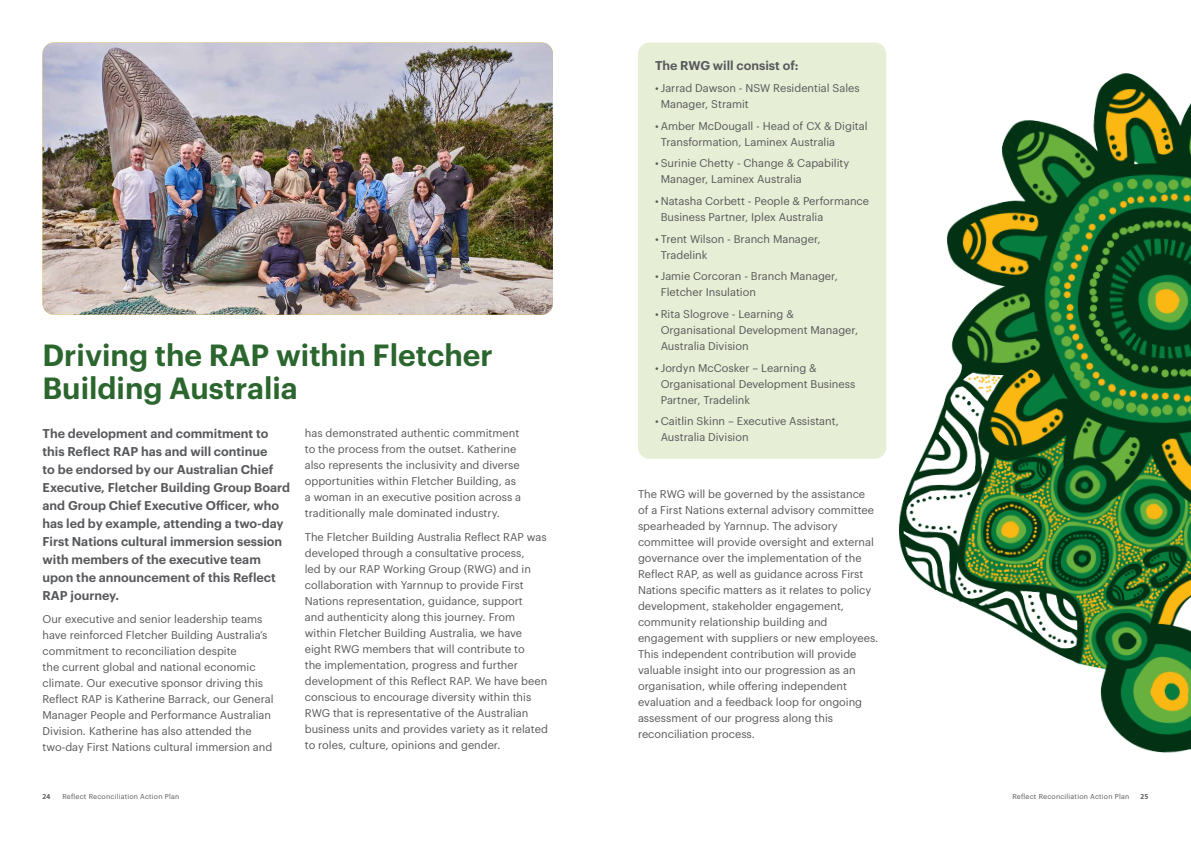
<style>
.page{position:relative;width:1191px;height:842px;background:#fff}
.page>*{position:absolute;margin:0;border:0;box-sizing:border-box;transform-origin:0 0}
.t1{font:600 30px/33px "Graphik";color:#2b662e}
.t2{font:600 12.5px/18px "Graphik";color:#58595d}
.t3{font:11px/16px "Graphik";color:#575757}
.t4{font:7px "Graphik";letter-spacing:.03em;color:#58595d}
.t5{font:7px "Graphik";letter-spacing:.03em;color:#575757}
.t6{font:700 7px "Frutiger LT Pro";color:#58595d}
.t7{font:700 7px "Frutiger LT Pro";color:#575757}
</style>
<div class="page">
<img style="left:880px;top:44px;width:311px;height:709px">
<div style="left:638px;top:43px;width:248px;height:416px;background:#e7eed6;border-radius:11px"></div>
<img style="left:43px;top:43px;width:510px;height:272px">
<h1 class="t1" style="left:43px;top:336px;width:452px">Driving the RAP within Fletcher<br>Building Australia</h1>
<p class="t2" style="left:43px;top:423px;width:249px">The development and commitment to this Reflect RAP has and will continue<br>to be endorsed by our Australian Chief Executive, Fletcher Building Group Board and Group Chief Executive Officer, who has led by example, attending a two-day First Nations cultural immersion session with members of the executive team upon the announcement of this Reflect RAP journey.</p>
<p class="t3" style="left:43px;top:610px;width:233px">Our executive and senior leadership teams have reinforced Fletcher Building Australia’s commitment to reconciliation despite<br>the current global and national economic climate. Our executive sponsor driving this Reflect RAP is Katherine Barrack, our General Manager People and Performance Australian Division. Katherine has also attended the two-day First Nations cultural immersion and</p>
<p class="t3" style="left:305px;top:424px;width:218px">has demonstrated authentic commitment to the process from the outset. Katherine also represents the inclusivity and diverse opportunities within Fletcher Building, as a woman in an executive position across a traditionally male dominated industry.</p>
<p class="t3" style="left:305px;top:528px;width:245px">The Fletcher Building Australia Reflect RAP was developed through a consultative process,<br>led by our RAP Working Group (RWG) and in collaboration with Yarnnup to provide First Nations representation, guidance, support<br>and authenticity along this journey. From within Fletcher Building Australia, we have eight RWG members that will contribute to<br>the implementation, progress and further development of this Reflect RAP. We have been conscious to encourage diversity within this RWG that is representative of the Australian business units and provides variety as it related to roles, culture, opinions and gender.</p>
<p class="t2" style="left:655px;top:56px;width:145px">The RWG will consist of:</p>
<p class="t3" style="left:660px;top:79px;width:201px;text-indent:-6px">• Jarrad Dawson - NSW Residential Sales<br>Manager, Stramit</p>
<p class="t3" style="left:660px;top:117px;width:208px;text-indent:-6px">• Amber McDougall - Head of CX &amp; Digital<br>Transformation, Laminex Australia</p>
<p class="t3" style="left:660px;top:154px;width:190px;text-indent:-6px">• Surinie Chetty - Change &amp; Capability<br>Manager, Laminex Australia</p>
<p class="t3" style="left:660px;top:192px;width:210px;text-indent:-6px">• Natasha Corbett - People &amp; Performance<br>Business Partner, Iplex Australia</p>
<p class="t3" style="left:660px;top:230px;width:161px;text-indent:-6px">• Trent Wilson - Branch Manager,<br>Tradelink</p>
<p class="t3" style="left:660px;top:267px;width:178px;text-indent:-6px">• Jamie Corcoran - Branch Manager,<br>Fletcher Insulation</p>
<p class="t3" style="left:660px;top:305px;width:199px;text-indent:-6px">• Rita Slogrove - Learning &amp;<br>Organisational Development Manager,<br>Australia Division</p>
<p class="t3" style="left:660px;top:359px;width:196px;text-indent:-6px">• Jordyn McCosker – Learning &amp;<br>Organisational Development Business<br>Partner, Tradelink</p>
<p class="t3" style="left:660px;top:412px;width:180px;text-indent:-6px">• Caitlin Skinn – Executive Assistant,<br>Australia Division</p>
<p class="t3" style="left:638px;top:485px;width:242px">The RWG will be governed by the assistance<br>of a First Nations external advisory committee spearheaded by Yarnnup. The advisory committee will provide oversight and external governance over the implementation of the Reflect RAP, as well as guidance across First Nations specific matters as it relates to policy development, stakeholder engagement, community relationship building and engagement with suppliers or new employees.<br>This independent contribution will provide valuable insight into our progression as an organisation, while offering independent evaluation and a feedback loop for ongoing assessment of our progress along this reconciliation process.</p>
<p class="t6" style="left:43px;top:793px;width:9px">24</p>
<p class="t4" style="left:62px;top:792px;width:118px">Reflect Reconciliation Action Plan</p>
<p class="t5" style="left:1012px;top:792px;width:118px">Reflect Reconciliation Action Plan</p>
<p class="t7" style="left:1140px;top:793px;width:9px">25</p>
</div>
